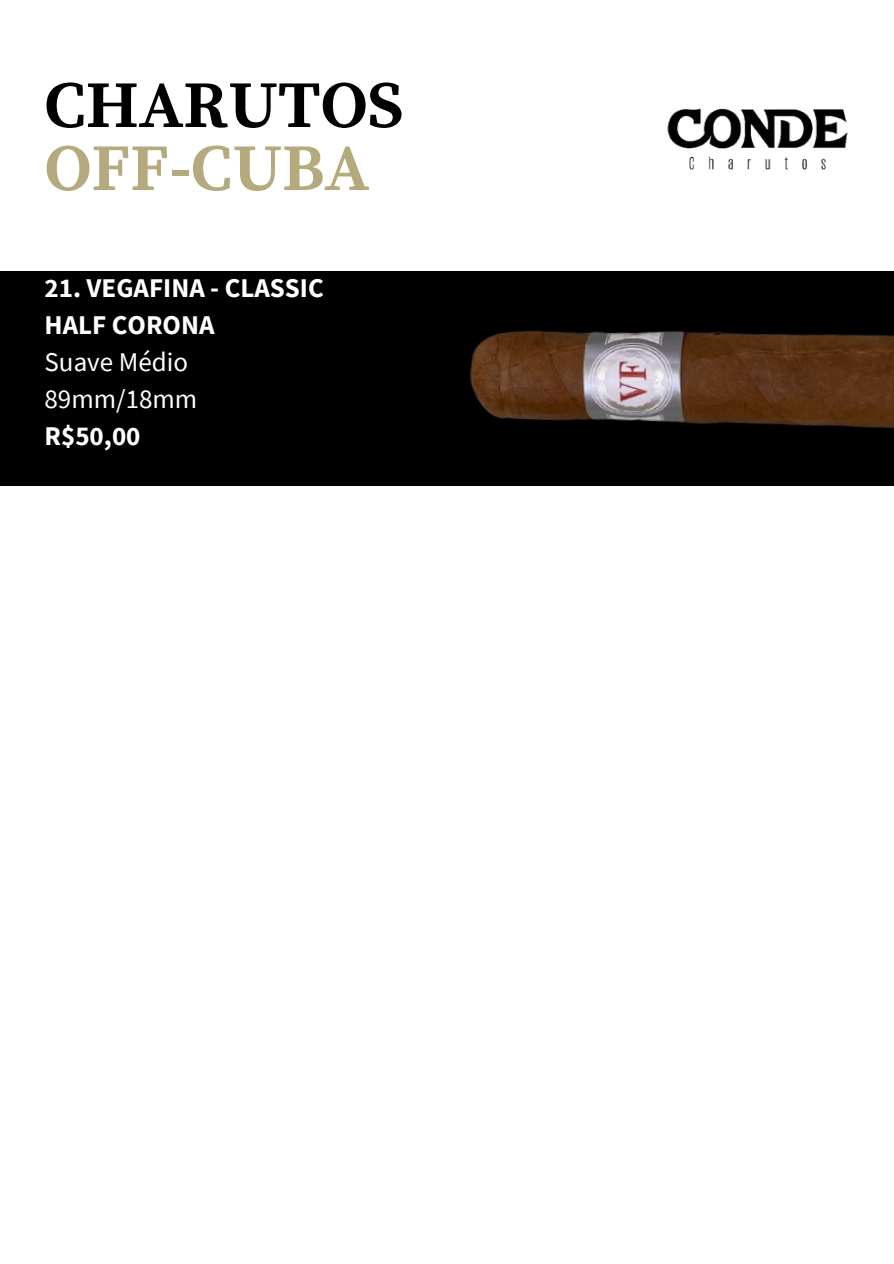
<style>
.page{position:relative;width:894px;height:1264px;background:#fff}
.page>*{position:absolute;margin:0;border:0;box-sizing:border-box;transform-origin:0 0}
.t1{font:700 66.45px/63px "Source Serif Pro";color:#000}
.t2{font:700 27px/37.2px "Source Sans Pro";color:#fff}
.t3{font:27px "Source Sans Pro";color:#fff}
.s1{color:#b4aa7d}
</style>
<div class="page">
<div style="left:0;top:271px;width:893px;height:215px;background:#000"></div>
<img style="left:667px;top:108px;width:181px;height:62px">
<img style="left:470px;top:330px;width:423px;height:99px">
<h1 class="t1" style="left:45px;top:76px;width:360px">CHARUTOS<br><span class="s1">OFF-CUBA</span></h1>
<p class="t2" style="left:45px;top:269px;width:281px">21. VEGAFINA - CLASSIC<br>HALF CORONA</p>
<p class="t3" style="left:45px;top:344px;width:145px">Suave Médio</p>
<p class="t3" style="left:45px;top:382px;width:154px">89mm/18mm</p>
<p class="t2" style="left:45px;top:417px;width:97px">R$50,00</p>
</div>
